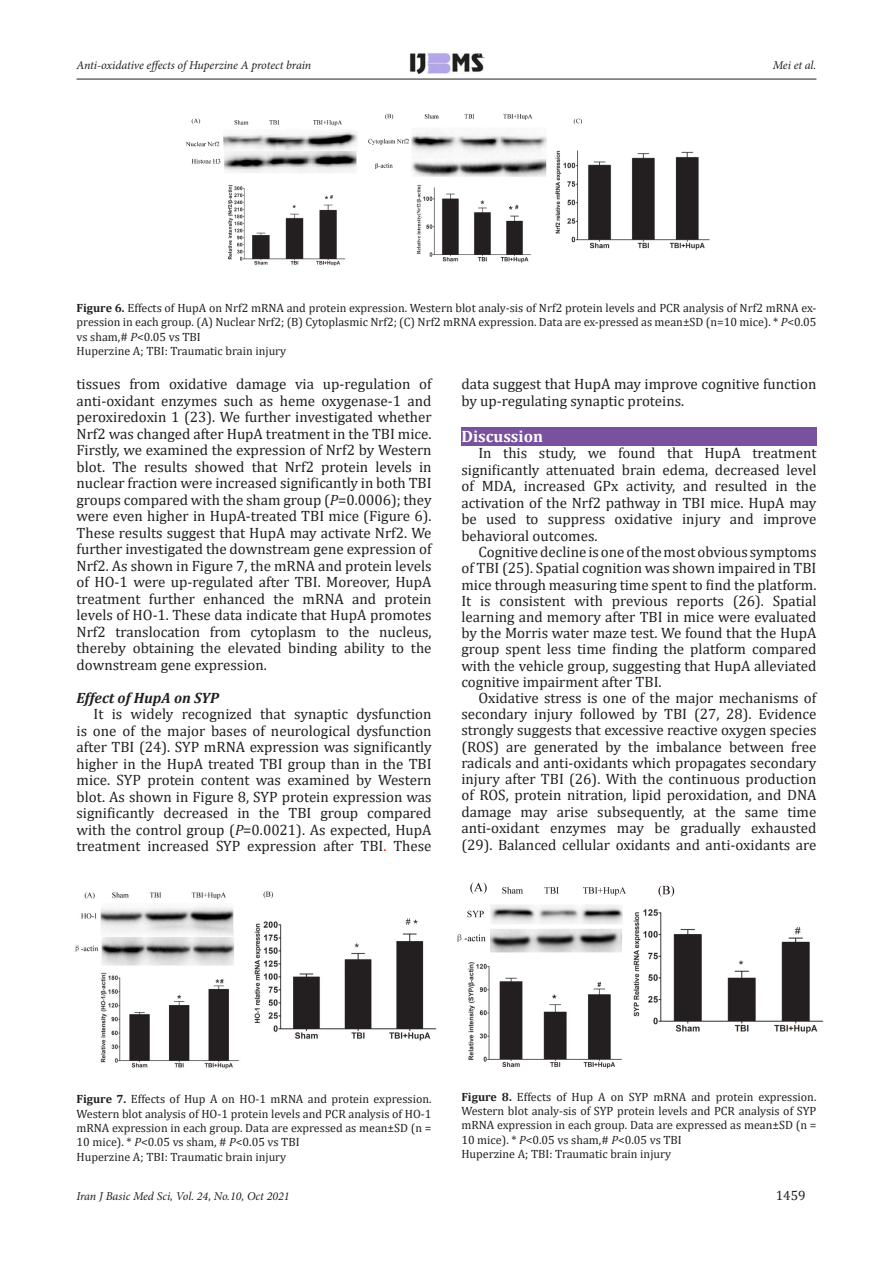
<style>
.page{position:relative;width:893px;height:1263px;background:#fff}
.page>*{position:absolute;margin:0;border:0;box-sizing:border-box;transform-origin:0 0}
.t1{font:700 16.5px "Cambria";color:#fff}
.t2{font:15px/16.5px "Cambria";color:#231f20;text-align:justify}
.t3{font:italic 700 15px "Cambria";color:#231f20}
.t4{font:13.5px "Cambria";color:#231f20}
.t5{font:12px/14.4px "Cambria";color:#231f20;text-align:justify}
.t6{font:italic 12px "Minion Pro";letter-spacing:-.005em;color:#231f20}
.s1{font-weight:700}
.s2{font-style:italic}
.s3{color:#f00}
</style>
<div class="page">
<img style="left:409px;top:53px;width:76px;height:22px">
<hr style="left:77px;top:79px;width:739px;height:1px;background:#231f20">
<div style="left:461px;top:427px;width:355px;height:19px;background:#7a519e"></div>
<img style="left:186px;top:113px;width:524px;height:153px">
<img style="left:75px;top:891px;width:362px;height:178px">
<img style="left:457px;top:882px;width:367px;height:187px">
<p class="t6" style="left:77px;top:57px;width:236px">Anti-oxidative effects of Huperzine A protect brain</p>
<p class="t6" style="left:773px;top:57px;width:45px">Mei et al.</p>
<p class="t5" style="left:77px;top:301px;width:741px"><span class="s1">Figure 6.</span> Effects of HupA on Nrf2 mRNA and protein expression. Western blot analy-sis of Nrf2 protein levels and PCR analysis of Nrf2 mRNA ex&shy;pression in each group. (A) Nuclear Nrf2; (B) Cytoplasmic Nrf2; (C) Nrf2 mRNA expression. Data are ex-pressed as mean±SD (n=10 mice). * <span class="s2">P</span>&lt;0.05 vs sham,# <span class="s2">P</span>&lt;0.05 vs TBI</p>
<p class="t5" style="left:77px;top:344px;width:211px">Huperzine A; TBI: Traumatic brain injury</p>
<p class="t2" style="left:77px;top:376px;width:357px">tissues from oxidative damage via up-regulation of anti-oxidant enzymes such as heme oxygenase-1 and peroxiredoxin 1 (23). We further investigated whether Nrf2 was changed after HupA treatment in the TBI mice.<br>Firstly, we examined the expression of Nrf2 by Western blot. The results showed that Nrf2 protein levels in nuclear fraction were increased significantly in both TBI groups compared with the sham group (<span class="s2">P</span>=0.0006); they were even higher in HupA-treated TBI mice (Figure 6).<br>These results suggest that HupA may activate Nrf2. We further investigated the downstream gene expression of Nrf2. As shown in Figure 7, the mRNA and protein levels of HO-1 were up-regulated after TBI. Moreover, HupA treatment further enhanced the mRNA and protein levels of HO-1. These data indicate that HupA promotes Nrf2 translocation from cytoplasm to the nucleus, thereby obtaining the elevated binding ability to the downstream gene expression.</p>
<p class="t3" style="left:77px;top:687px;width:144px">Effect of HupA on SYP</p>
<p class="t2" style="left:77px;top:706px;width:357px;text-indent:17px">It is widely recognized that synaptic dysfunction is one of the major bases of neurological dysfunction after TBI (24). SYP mRNA expression was significantly higher in the HupA treated TBI group than in the TBI mice. SYP protein content was examined by Western blot. As shown in Figure 8, SYP protein expression was significantly decreased in the TBI group compared with the control group (<span class="s2">P</span>=0.0021). As expected, HupA treatment increased SYP expression after TBI<span class="s3">.</span> These</p>
<p class="t2" style="left:461px;top:376px;width:357px">data suggest that HupA may improve cognitive function by up-regulating synaptic proteins.</p>
<p class="t1" style="left:461px;top:424px;width:83px">Discussion</p>
<p class="t2" style="left:461px;top:445px;width:357px;text-indent:17px">In this study, we found that HupA treatment significantly attenuated brain edema, decreased level of MDA, increased GPx activity, and resulted in the activation of the Nrf2 pathway in TBI mice. HupA may be used to suppress oxidative injury and improve behavioral outcomes.</p>
<p class="t2" style="left:461px;top:544px;width:357px;text-indent:17px">Cognitive decline is one of the most obvious symptoms of TBI (25). Spatial cognition was shown impaired in TBI mice through measuring time spent to find the platform.<br>It is consistent with previous reports (26). Spatial learning and memory after TBI in mice were evaluated by the Morris water maze test. We found that the HupA group spent less time finding the platform compared with the vehicle group, suggesting that HupA alleviated cognitive impairment after TBI.</p>
<p class="t2" style="left:461px;top:690px;width:357px;text-indent:17px">Oxidative stress is one of the major mechanisms of secondary injury followed by TBI (27, 28). Evidence strongly suggests that excessive reactive oxygen species (ROS) are generated by the imbalance between free radicals and anti-oxidants which propagates secondary injury after TBI (26). With the continuous production of ROS, protein nitration, lipid peroxidation, and DNA damage may arise subsequently, at the same time anti-oxidant enzymes may be gradually exhausted (29). Balanced cellular oxidants and anti-oxidants are</p>
<p class="t5" style="left:77px;top:1092px;width:357px"><span class="s1">Figure 7.</span> Effects of Hup A on HO-1 mRNA and protein expression.<br>Western blot analysis of HO-1 protein levels and PCR analysis of HO-1 mRNA expression in each group. Data are expressed as mean±SD (n = 10 mice). * <span class="s2">P</span>&lt;0.05 vs sham, # <span class="s2">P</span>&lt;0.05 vs TBI</p>
<p class="t5" style="left:77px;top:1149px;width:211px">Huperzine A; TBI: Traumatic brain injury</p>
<p class="t5" style="left:461px;top:1089px;width:357px"><span class="s1">Figure 8.</span> Effects of Hup A on SYP mRNA and protein expression.<br>Western blot analy-sis of SYP protein levels and PCR analysis of SYP mRNA expression in each group. Data are expressed as mean±SD (n = 10 mice). * <span class="s2">P</span>&lt;0.05 vs sham,# <span class="s2">P</span>&lt;0.05 vs TBI</p>
<p class="t5" style="left:461px;top:1147px;width:211px">Huperzine A; TBI: Traumatic brain injury</p>
<p class="t6" style="left:77px;top:1187px;width:215px">Iran J Basic Med Sci, Vol. 24, No.10, Oct 2021</p>
<p class="t4" style="left:776px;top:1187px;width:31px">1459</p>
</div>
